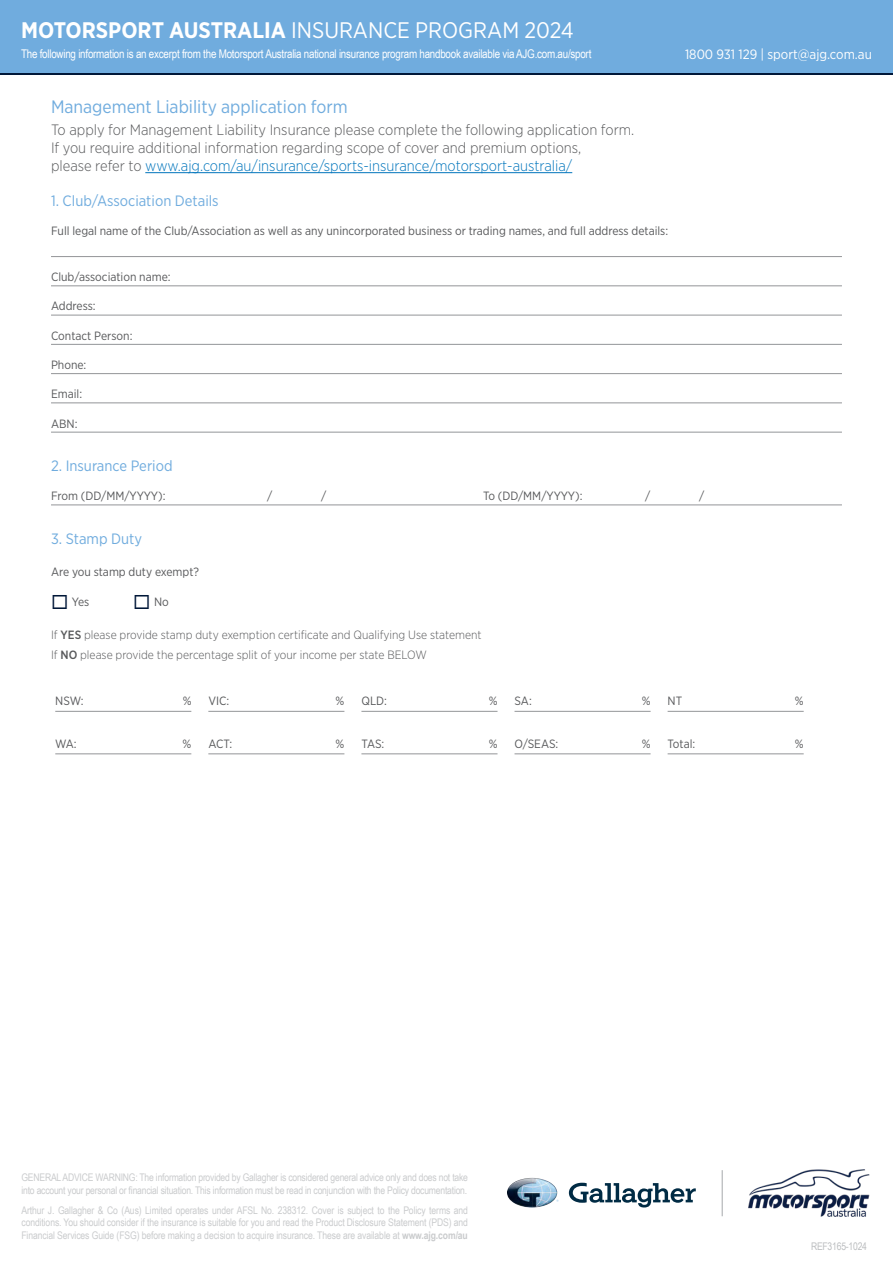
<style>
.page{position:relative;width:893px;height:1263px;background:#fff}
.page>*{position:absolute;margin:0;border:0;box-sizing:border-box;transform-origin:0 0}
.t1{font:22.5px "Gotham Narrow";color:#fff}
.t2{font:18px "Gotham Narrow";color:#70acde}
.t3{font:300 15px/18px "Gotham Narrow";color:#58595b}
.t4{font:15px "Gotham Narrow";color:#70acde}
.t5{font:13.5px "Gotham Narrow";color:#fff}
.t6{font:12px "Gotham Narrow";color:#58595b}
.t7{font:300 12px/20.7px "Gotham Narrow";color:#58595b}
.t8{font:12px "Arial Narrow";letter-spacing:-.02em;color:#fff}
.t9{font:10.5px/12.6px "Arial Narrow";letter-spacing:-.02em;color:#bcbec0;text-align:justify}
.s1{font-weight:700}
.s2{color:#0075bc}
.s3{color:#001738}
.s4{font-weight:500}
</style>
<div class="page">
<hr style="left:145px;top:172px;width:427px;height:1px;background:#0075bc">
<hr style="left:51px;top:256px;width:791px;height:1px;background:#939598">
<hr style="left:51px;top:285px;width:791px;height:1px;background:#939598">
<hr style="left:51px;top:315px;width:791px;height:1px;background:#939598">
<hr style="left:51px;top:344px;width:791px;height:1px;background:#939598">
<hr style="left:51px;top:373px;width:791px;height:1px;background:#939598">
<hr style="left:51px;top:402px;width:791px;height:1px;background:#939598">
<hr style="left:51px;top:432px;width:791px;height:1px;background:#939598">
<hr style="left:51px;top:504px;width:791px;height:1px;background:#939598">
<hr style="left:55px;top:711px;width:136px;height:1px;background:#939598">
<hr style="left:208px;top:711px;width:136px;height:1px;background:#939598">
<hr style="left:361px;top:711px;width:136px;height:1px;background:#939598">
<hr style="left:514px;top:711px;width:137px;height:1px;background:#939598">
<hr style="left:668px;top:711px;width:136px;height:1px;background:#939598">
<hr style="left:55px;top:753px;width:136px;height:1px;background:#939598">
<hr style="left:208px;top:753px;width:136px;height:1px;background:#939598">
<hr style="left:361px;top:753px;width:136px;height:1px;background:#939598">
<hr style="left:514px;top:753px;width:137px;height:1px;background:#939598">
<hr style="left:668px;top:753px;width:136px;height:1px;background:#939598">
<div style="left:0;top:0;width:893px;height:75px;background:linear-gradient(to right,#70acde,#70acde)"></div>
<svg style="left:569px;top:1183px;width:127px;height:24px"></svg>
<img style="left:507px;top:1178px;width:50px;height:29px">
<hr style="left:722px;top:1170px;width:1px;height:46px;background:#bcbec0">
<img style="left:748px;top:1169px;width:122px;height:47px">
<div style="left:0;top:0;width:893px;height:72px;background:#70acde"></div>
<h1 class="t1" style="left:21px;top:16px;width:554px"><span class="s1">MOTORSPORT AUSTRALIA</span> INSURANCE PROGRAM 2024</h1>
<p class="t8" style="left:21px;top:45px;width:572px">The following information is an excerpt from the Motorsport Australia national insurance program handbook available via AJG.com.au/sport</p>
<p class="t5" style="left:685px;top:46px;width:188px">1800 931 129 | sport@ajg.com.au</p>
<h2 class="t2" style="left:51px;top:95px;width:298px">Management Liability application form</h2>
<p class="t3" style="left:51px;top:121px;width:585px">To apply for Management Liability Insurance please complete the following application form.<br>If you require additional information regarding scope of cover and premium options,<br>please refer to <span class="s2">www.ajg.com/au/insurance/sports-insurance/motorsport-australia/</span></p>
<h3 class="t4" style="left:51px;top:192px;width:169px">1. Club/Association Details</h3>
<p class="t6" style="left:51px;top:224px;width:619px">Full legal name of the Club/Association as well as any unincorporated business or trading names, and full address details:</p>
<p class="t6" style="left:51px;top:270px;width:121px">Club/association name:</p>
<p class="t6" style="left:51px;top:299px;width:46px">Address:</p>
<p class="t6" style="left:51px;top:328px;width:83px">Contact Person:</p>
<p class="t6" style="left:51px;top:357px;width:37px">Phone:</p>
<p class="t6" style="left:51px;top:387px;width:33px">Email:</p>
<p class="t6" style="left:51px;top:416px;width:28px">ABN:</p>
<h3 class="t4" style="left:51px;top:456px;width:123px">2. Insurance Period</h3>
<p class="t6" style="left:51px;top:489px;width:116px">From (DD/MM/YYYY):</p>
<p class="t6" style="left:267px;top:489px;width:7px">/</p>
<p class="t6" style="left:321px;top:489px;width:7px">/</p>
<p class="t6" style="left:483px;top:489px;width:101px">To (DD/MM/YYYY):</p>
<p class="t6" style="left:645px;top:489px;width:7px">/</p>
<p class="t6" style="left:699px;top:489px;width:7px">/</p>
<h3 class="t4" style="left:51px;top:529px;width:93px">3. Stamp Duty</h3>
<p class="t6" style="left:51px;top:565px;width:150px">Are you stamp duty exempt?</p>
<p class="t6" style="left:51px;top:594px;width:40px"><span class="s3">◻</span> Yes</p>
<p class="t6" style="left:133px;top:594px;width:37px"><span class="s3">◻</span> No</p>
<p class="t7" style="left:51px;top:624px;width:432px">If <span class="s4">YES</span> please provide stamp duty exemption certificate and Qualifying Use statement<br>If <span class="s4">NO</span> please provide the percentage split of your income per state BELOW</p>
<p class="t6" style="left:55px;top:693px;width:30px">NSW:</p>
<p class="t6" style="left:183px;top:693px;width:10px">%</p>
<p class="t6" style="left:208px;top:693px;width:22px">VIC:</p>
<p class="t6" style="left:336px;top:693px;width:10px">%</p>
<p class="t6" style="left:361px;top:693px;width:27px">QLD:</p>
<p class="t6" style="left:489px;top:693px;width:10px">%</p>
<p class="t6" style="left:514px;top:693px;width:19px">SA:</p>
<p class="t6" style="left:642px;top:693px;width:10px">%</p>
<p class="t6" style="left:668px;top:693px;width:16px">NT</p>
<p class="t6" style="left:795px;top:693px;width:10px">%</p>
<p class="t6" style="left:55px;top:736px;width:23px">WA:</p>
<p class="t6" style="left:182px;top:736px;width:10px">%</p>
<p class="t6" style="left:208px;top:736px;width:25px">ACT:</p>
<p class="t6" style="left:336px;top:736px;width:10px">%</p>
<p class="t6" style="left:361px;top:736px;width:24px">TAS:</p>
<p class="t6" style="left:489px;top:736px;width:10px">%</p>
<p class="t6" style="left:514px;top:736px;width:45px">O/SEAS:</p>
<p class="t6" style="left:642px;top:736px;width:10px">%</p>
<p class="t6" style="left:668px;top:736px;width:29px">Total:</p>
<p class="t6" style="left:795px;top:736px;width:10px">%</p>
<p class="t9" style="left:22px;top:1170px;width:448px">GENERAL ADVICE WARNING: The information provided by Gallagher is considered general advice only and does not take into account your personal or financial situation. This information must be read in conjunction with the Policy documentation.</p>
<p class="t9" style="left:22px;top:1203px;width:448px">Arthur J. Gallagher &amp; Co (Aus) Limited operates under AFSL No. 238312. Cover is subject to the Policy terms and conditions. You should consider if the insurance is suitable for you and read the Product Disclosure Statement (PDS) and Financial Services Guide (FSG) before making a decision to acquire insurance. These are available at <span class="s1">www.ajg.com/au</span></p>
<p class="t9" style="left:811px;top:1240px;width:58px">REF3165-1024</p>
</div>
